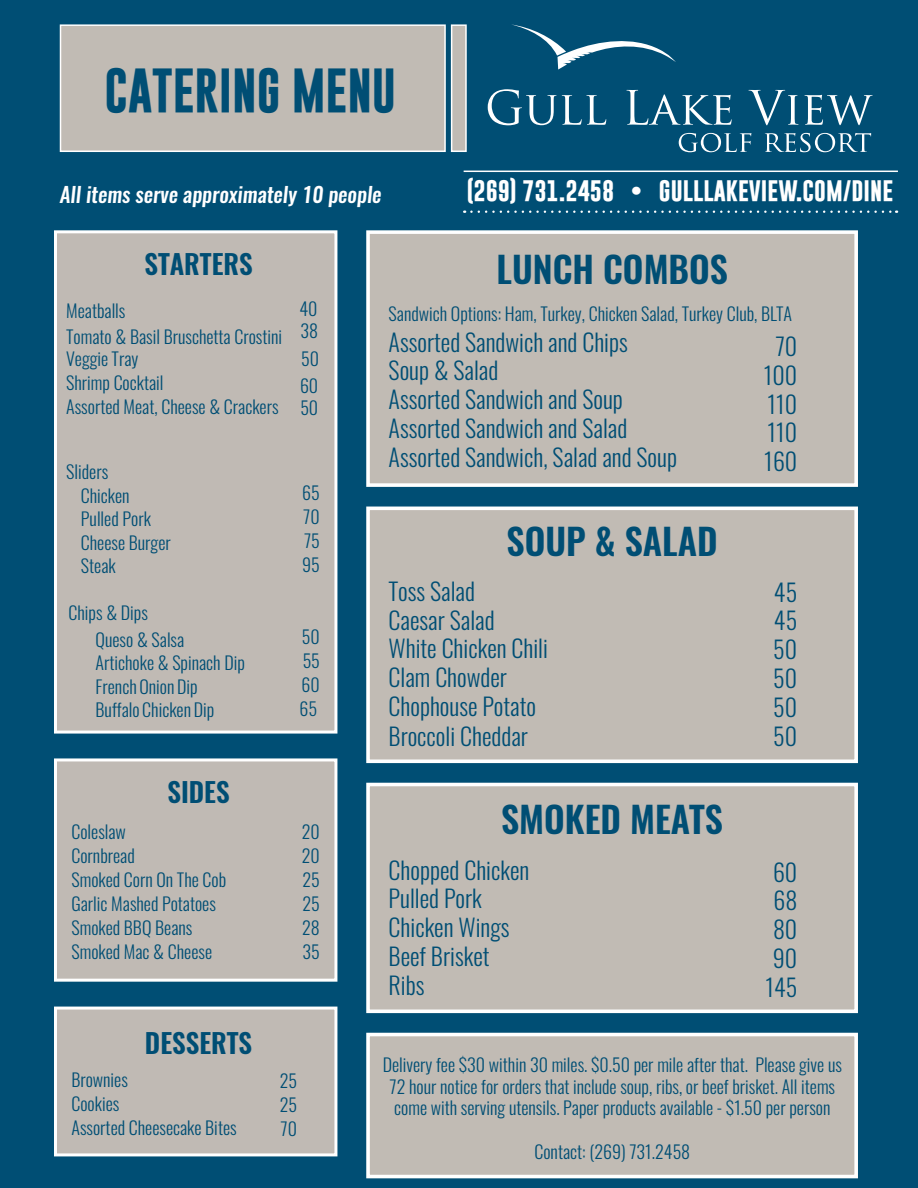
<style>
.page{position:relative;width:918px;height:1188px;background:#004e74}
.page>*{position:absolute;margin:0;border:0;box-sizing:border-box;transform-origin:0 0}
.t1{font:700 45px "Gobold";color:#004e74}
.t2{font:600 36px "Oswald";color:#004e74}
.t3{font:600 27px "Oswald";color:#004e74}
.t4{font:300 24px "Oswald";color:#004e74}
.t5{font:700 21.45px "Gobold";color:#fff;scale:1.04 1}
.t6{font:italic 500 21px "Oswald";color:#fff}
.t7{font:300 18px/23.4px "Oswald";color:#004e74}
</style>
<div class="page">
<div style="left:60px;top:24px;width:386px;height:128px;background:#c1bbb4;border:2px solid #fff"></div>
<div style="left:451px;top:24px;width:16px;height:128px;background:#c1bbb4;border:2px solid #fff"></div>
<svg style="left:679px;top:133px;width:72px;height:19px"></svg>
<svg style="left:765px;top:133px;width:106px;height:19px"></svg>
<svg style="left:488px;top:89px;width:118px;height:36px"></svg>
<svg style="left:626px;top:90px;width:106px;height:35px"></svg>
<svg style="left:749px;top:90px;width:49px;height:35px"></svg>
<svg style="left:805px;top:95px;width:68px;height:30px"></svg>
<svg style="left:512px;top:24px;width:164px;height:46px"></svg>
<hr style="left:464px;top:171px;width:434px;height:1px;background:#fff">
<svg style="left:471px;top:211px;width:426px;height:2px"></svg>
<div style="left:54px;top:230px;width:283px;height:504px;background:#c0bab4;border:3px solid #fff"></div>
<div style="left:54px;top:758px;width:283px;height:224px;background:#c0bab4;border:3px solid #fff"></div>
<div style="left:54px;top:1007px;width:283px;height:149px;background:#c0bab4;border:3px solid #fff"></div>
<div style="left:366px;top:230px;width:492px;height:257px;background:#c1bbb4;border:4px solid #fff"></div>
<div style="left:366px;top:507px;width:492px;height:256px;background:#c1bbb4;border:4px solid #fff"></div>
<div style="left:366px;top:783px;width:492px;height:230px;background:#c1bbb4;border:4px solid #fff"></div>
<div style="left:366px;top:1033px;width:492px;height:145px;background:#c1bbb4;border:4px solid #fff"></div>
<p class="t1" style="left:104px;top:61px;width:293px">CATERING MENU</p>
<p class="t6" style="left:60px;top:179px;width:323px">All items serve approximately 10 people</p>
<p class="t5" style="left:467px;top:177px;width:411px">(269) 731.2458 • GULLLAKEVIEW.COM/DINE</p>
<p class="t3" style="left:145px;top:245px;width:110px">STARTERS</p>
<p class="t7" style="left:66px;top:295px;width:218px;line-height:26.2px">Meatballs<br>Tomato &amp; Basil Bruschetta Crostini</p>
<p class="t7" style="left:66px;top:344px;width:214px;line-height:24px">Veggie Tray<br>Shrimp Cocktail<br>Assorted Meat, Cheese &amp; Crackers</p>
<p class="t7" style="left:299px;top:295px;width:20px">40</p>
<p class="t7" style="left:301px;top:317px;width:19px">38</p>
<p class="t7" style="left:301px;top:345px;width:19px">50</p>
<p class="t7" style="left:300px;top:372px;width:20px">60</p>
<p class="t7" style="left:300px;top:394px;width:19px">50</p>
<p class="t7" style="left:81px;top:460px;width:91px;text-indent:-15px">Sliders<br>Chicken<br>Pulled Pork<br>Cheese Burger<br>Steak</p>
<p class="t7" style="left:69px;top:599px;width:81px">Chips &amp; Dips</p>
<p class="t7" style="left:96px;top:626px;width:151px">Queso &amp; Salsa<br>Artichoke &amp; Spinach Dip<br>French Onion Dip<br>Buffalo Chicken Dip</p>
<p class="t7" style="left:302px;top:479px;width:19px">65</p>
<p class="t7" style="left:303px;top:503px;width:18px">70</p>
<p class="t7" style="left:304px;top:527px;width:17px">75</p>
<p class="t7" style="left:302px;top:551px;width:19px">95</p>
<p class="t7" style="left:302px;top:623px;width:19px">50</p>
<p class="t7" style="left:303px;top:647px;width:19px">55</p>
<p class="t7" style="left:300px;top:695px;width:19px">65</p>
<p class="t7" style="left:302px;top:671px;width:20px">60</p>
<p class="t3" style="left:167px;top:773px;width:64px">SIDES</p>
<p class="t7" style="left:71px;top:818px;width:56px">Coleslaw</p>
<p class="t7" style="left:71px;top:842px;width:65px">Cornbread</p>
<p class="t7" style="left:71px;top:866px;width:156px">Smoked Corn On The Cob</p>
<p class="t7" style="left:71px;top:890px;width:146px">Garlic Mashed Potatoes</p>
<p class="t7" style="left:71px;top:914px;width:122px">Smoked BBQ Beans</p>
<p class="t7" style="left:71px;top:938px;width:142px">Smoked Mac &amp; Cheese</p>
<p class="t7" style="left:302px;top:818px;width:20px">20</p>
<p class="t7" style="left:302px;top:842px;width:20px">20</p>
<p class="t7" style="left:303px;top:866px;width:19px">25</p>
<p class="t7" style="left:303px;top:890px;width:19px">25</p>
<p class="t7" style="left:302px;top:914px;width:19px">28</p>
<p class="t7" style="left:303px;top:938px;width:19px">35</p>
<p class="t3" style="left:145px;top:1024px;width:109px">DESSERTS</p>
<p class="t7" style="left:71px;top:1066px;width:58px">Brownies</p>
<p class="t7" style="left:71px;top:1090px;width:49px">Cookies</p>
<p class="t7" style="left:71px;top:1114px;width:167px">Assorted Cheesecake Bites</p>
<p class="t7" style="left:280px;top:1067px;width:19px">25</p>
<p class="t7" style="left:280px;top:1091px;width:19px">25</p>
<p class="t7" style="left:280px;top:1115px;width:18px">70</p>
<p class="t2" style="left:497px;top:244px;width:233px">LUNCH COMBOS</p>
<p class="t7" style="left:389px;top:300px;width:405px">Sandwich Options: Ham, Turkey, Chicken Salad, Turkey Club, BLTA</p>
<p class="t4" style="left:389px;top:321px;width:241px">Assorted Sandwich and Chips</p>
<p class="t4" style="left:389px;top:349px;width:111px">Soup &amp; Salad</p>
<p class="t4" style="left:389px;top:378px;width:236px">Assorted Sandwich and Soup</p>
<p class="t4" style="left:389px;top:407px;width:240px">Assorted Sandwich and Salad</p>
<p class="t4" style="left:389px;top:436px;width:290px">Assorted Sandwich, Salad and Soup</p>
<p class="t2" style="left:507px;top:517px;width:213px">SOUP &amp; SALAD</p>
<p class="t4" style="left:389px;top:570px;width:88px">Toss Salad</p>
<p class="t4" style="left:389px;top:599px;width:108px">Caesar Salad</p>
<p class="t4" style="left:389px;top:627px;width:161px">White Chicken Chili</p>
<p class="t4" style="left:389px;top:656px;width:120px">Clam Chowder</p>
<p class="t4" style="left:389px;top:685px;width:149px">Chophouse Potato</p>
<p class="t4" style="left:389px;top:715px;width:141px">Broccoli Cheddar</p>
<p class="t2" style="left:501px;top:794px;width:223px">SMOKED MEATS</p>
<p class="t4" style="left:389px;top:849px;width:142px">Chopped Chicken</p>
<p class="t4" style="left:389px;top:877px;width:95px">Pulled Pork</p>
<p class="t4" style="left:389px;top:906px;width:122px">Chicken Wings</p>
<p class="t4" style="left:389px;top:935px;width:102px">Beef Brisket</p>
<p class="t4" style="left:389px;top:964px;width:37px">Ribs</p>
<p class="t4" style="left:775px;top:325px;width:24px">70</p>
<p class="t4" style="left:764px;top:354px;width:35px">100</p>
<p class="t4" style="left:767px;top:382px;width:32px">110</p>
<p class="t4" style="left:767px;top:411px;width:32px">110</p>
<p class="t4" style="left:764px;top:440px;width:35px">160</p>
<p class="t4" style="left:774px;top:571px;width:25px">45</p>
<p class="t4" style="left:774px;top:599px;width:25px">45</p>
<p class="t4" style="left:773px;top:628px;width:25px">50</p>
<p class="t4" style="left:773px;top:657px;width:25px">50</p>
<p class="t4" style="left:773px;top:686px;width:25px">50</p>
<p class="t4" style="left:773px;top:715px;width:25px">50</p>
<p class="t4" style="left:773px;top:851px;width:26px">60</p>
<p class="t4" style="left:773px;top:879px;width:25px">68</p>
<p class="t4" style="left:773px;top:908px;width:26px">80</p>
<p class="t4" style="left:773px;top:937px;width:26px">90</p>
<p class="t4" style="left:765px;top:966px;width:33px">145</p>
<p class="t7" style="left:383px;top:1052px;width:461px;line-height:21.6px;text-align:center">Delivery fee $30 within 30 miles. $0.50 per mile after that. Please give us<br>72 hour notice for orders that include soup, ribs, or beef brisket. All items come with serving utensils. Paper products available - $1.50 per person</p>
<p class="t7" style="left:534px;top:1138px;width:157px">Contact: (269) 731.2458</p>
</div>
